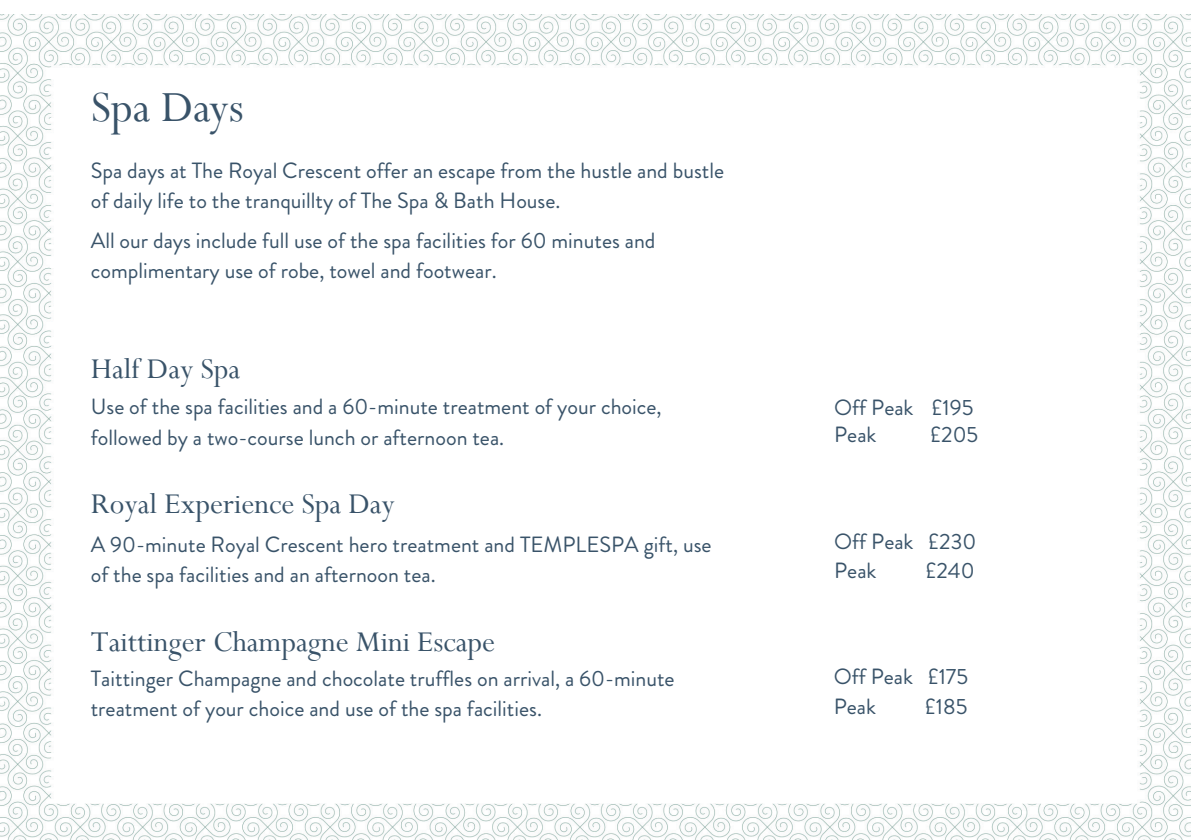
<style>
.page{position:relative;width:1191px;height:840px;background:#fff}
.page>*{position:absolute;margin:0;border:0;box-sizing:border-box;transform-origin:0 0}
.t1{font:48px "Perpetua";color:#395369}
.t2{font:32px "Perpetua";color:#395369}
.t3{font:22px/30px "Brandon Grotesque";color:#395369}
</style>
<div class="page">
<img style="left:0;top:15px;width:1190px;height:824px">
<h1 class="t1" style="left:91px;top:77px;width:155px">Spa Days</h1>
<p class="t3" style="left:91px;top:156px;width:635px">Spa days at The Royal Crescent offer an escape from the hustle and bustle of daily life to the tranquillty of The Spa &amp; Bath House.</p>
<p class="t3" style="left:91px;top:225px;width:566px">All our days include full use of the spa facilities for 60 minutes and complimentary use of robe, towel and footwear.</p>
<h2 class="t2" style="left:91px;top:348px;width:151px">Half Day Spa</h2>
<p class="t3" style="left:91px;top:390px;width:572px;line-height:31.2px">Use of the spa facilities and a 60-minute treatment of your choice, followed by a two-course lunch or afternoon tea.</p>
<h2 class="t2" style="left:91px;top:483px;width:305px">Royal Experience Spa Day</h2>
<p class="t3" style="left:91px;top:529px;width:622px">A 90-minute Royal Crescent hero treatment and TEMPLESPA gift, use of the spa facilities and an afternoon tea.</p>
<h2 class="t2" style="left:91px;top:621px;width:406px">Taittinger Champagne Mini Escape</h2>
<p class="t3" style="left:91px;top:663px;width:585px">Taittinger Champagne and chocolate truffles on arrival, a 60-minute treatment of your choice and use of the spa facilities.</p>
<p class="t3" style="left:834px;top:394px;width:141px;line-height:26.4px">Off Peak £195<br>Peak</p>
<p class="t3" style="left:930px;top:419px;width:50px">£205</p>
<p class="t3" style="left:834px;top:526px;width:144px;line-height:29.2px">Off Peak £230<br>Peak</p>
<p class="t3" style="left:925px;top:555px;width:51px">£240</p>
<p class="t3" style="left:833px;top:662px;width:136px;line-height:29.2px">Off Peak £175<br>Peak</p>
<p class="t3" style="left:924px;top:691px;width:44px">£185</p>
</div>
